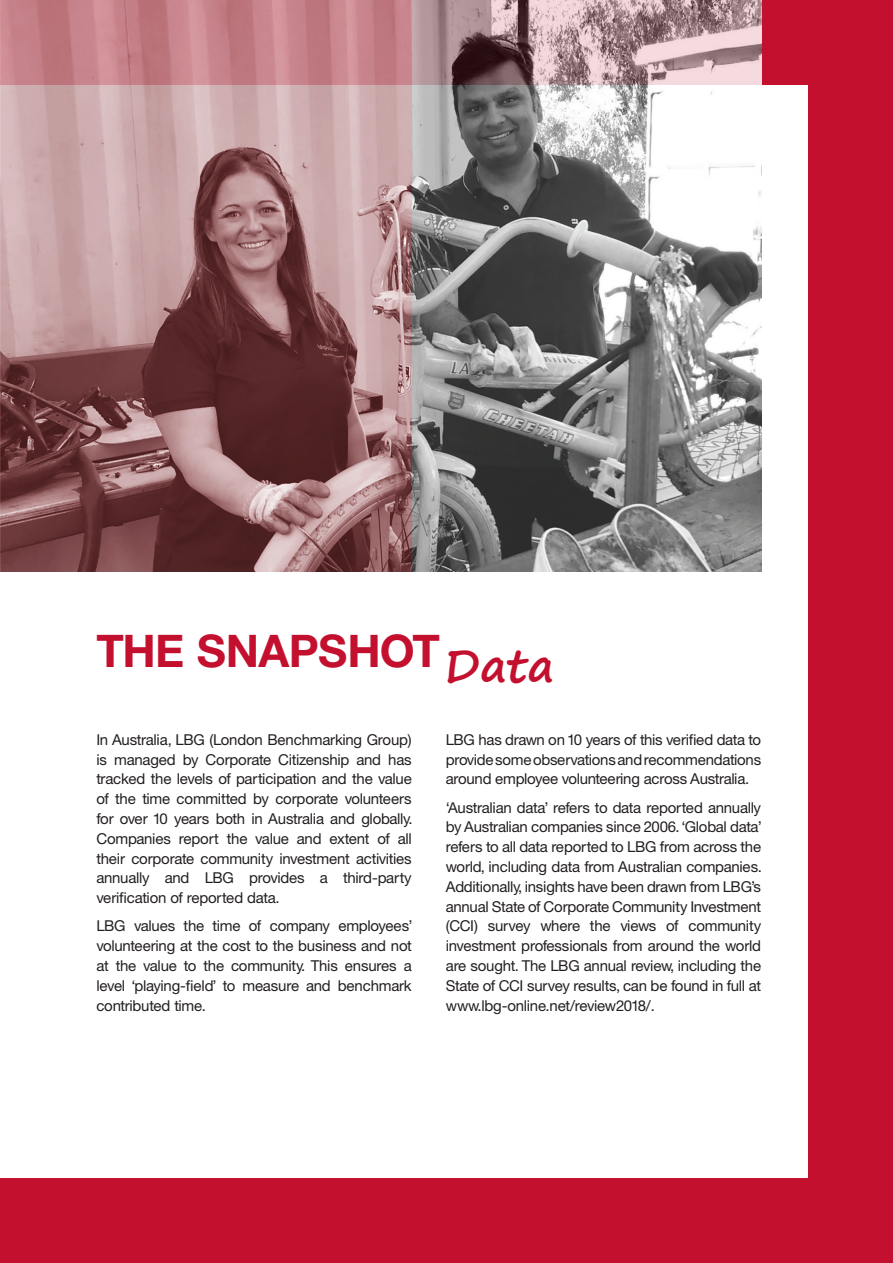
<style>
.page{position:relative;width:893px;height:1263px;background:#c3102f}
.page>*{position:absolute;margin:0;border:0;box-sizing:border-box;transform-origin:0 0}
.t1{font:700 45px "Helvetica Neue";letter-spacing:-.015em;color:#c3102f}
.t2{font:700 45px "Segoe Print";color:#c3102f}
.t3{font:15px/19.8px "Helvetica Neue";letter-spacing:-.02em;color:#231f20;text-align:justify}
</style>
<div class="page">
<div style="left:0;top:85px;width:808px;height:1093px;background:#fff"></div>
<img style="left:412px;top:0;width:349px;height:571px">
<svg style="left:0;top:0;width:412px;height:571px;background:#a3777a"></svg>
<p class="t1" style="left:96px;top:623px;width:345px">THE SNAPSHOT</p>
<p class="t2" style="left:445px;top:625px;width:111px">Data</p>
<p class="t3" style="left:96px;top:729px;width:318px">In Australia, LBG (London Benchmarking Group) is managed by Corporate Citizenship and has tracked the levels of participation and the value of the time committed by corporate volunteers for over 10 years both in Australia and globally.<br>Companies report the value and extent of all their corporate community investment activities annually and LBG provides a third-party verification of reported data.</p>
<p class="t3" style="left:96px;top:916px;width:318px">LBG values the time of company employees’ volunteering at the cost to the business and not at the value to the community. This ensures a level ‘playing-field’ to measure and benchmark contributed time.</p>
<p class="t3" style="left:446px;top:729px;width:317px">LBG has drawn on 10 years of this verified data to provide some observations and recommendations around employee volunteering across Australia.</p>
<p class="t3" style="left:446px;top:797px;width:318px">‘Australian data’ refers to data reported annually by Australian companies since 2006. ‘Global data’ refers to all data reported to LBG from across the world, including data from Australian companies.<br>Additionally, insights have been drawn from LBG’s annual State of Corporate Community Investment (CCI) survey where the views of community investment professionals from around the world are sought. The LBG annual review, including the State of CCI survey results, can be found in full at www.lbg-online.net/review2018/.</p>
</div>
